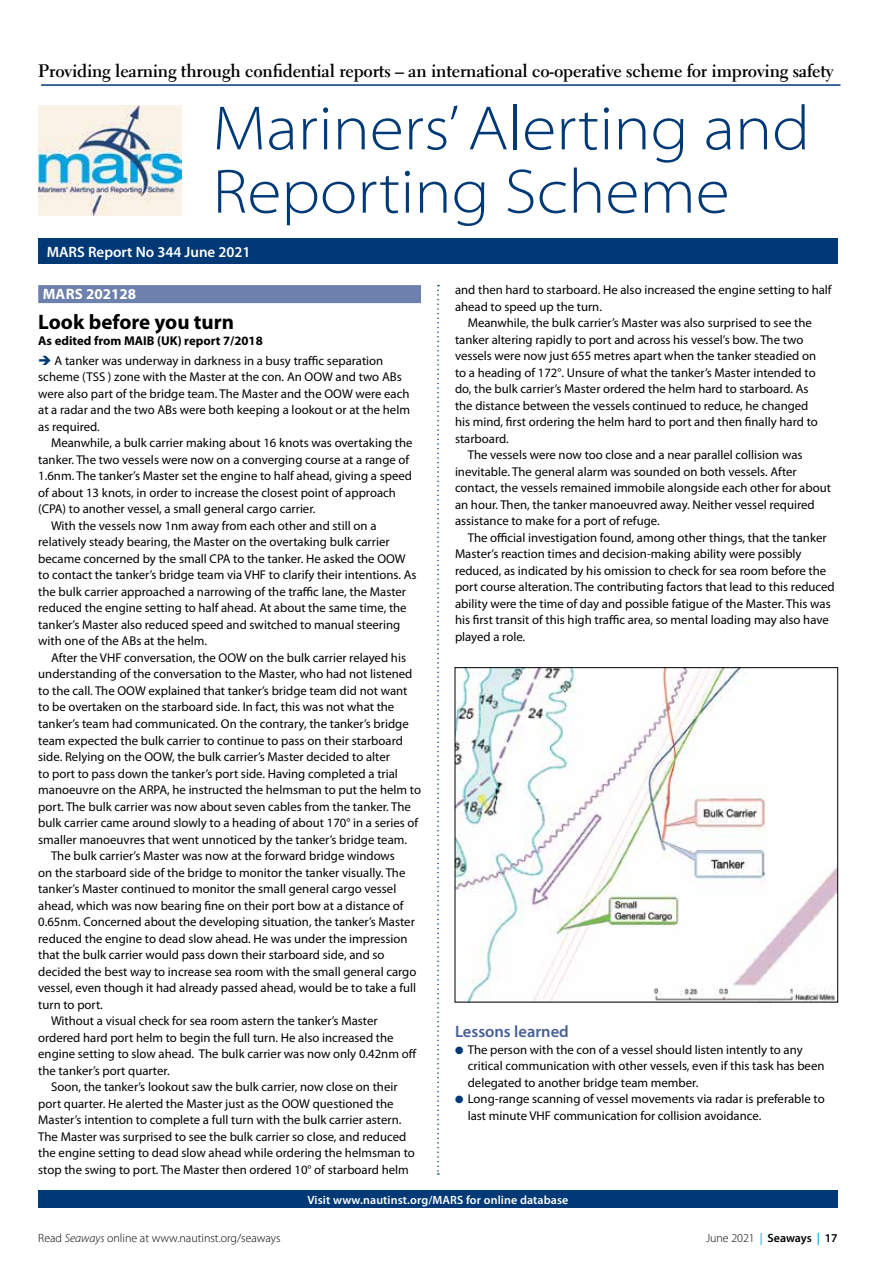
<style>
.page{position:relative;width:893px;height:1263px;background:#fff}
.page>*{position:absolute;margin:0;border:0;box-sizing:border-box;transform-origin:0 0}
.t1{font:300 semi-expanded 63px/63.3px "Myriad Pro";color:#003976}
.t2{font:700 21px "Myriad Pro";color:#000}
.t3{font:700 18px "Electra LT Std";letter-spacing:-.01em;color:#000}
.t4{font:600 16.5px "Myriad Pro";color:#455f95}
.t5{font:600 15px "Myriad Pro";color:#fff}
.t6{font:700 15px "Myriad Pro";color:#fff}
.t7{font:12.75px/16.5px "Myriad Pro";color:#000}
.t8{font:700 12.75px "Myriad Pro";color:#000}
.t9{font:300 12px "Myriad Pro";color:#000}
.t10{font:600 12px "Myriad Pro";letter-spacing:.01em;color:#fff}
.t11{font:600 12px "Myriad Pro";letter-spacing:-.005em;color:#000}
.s1{color:#003976}
.s2{font-style:italic}
.s3{font-weight:300}
.s4{font-weight:400;color:#00a4e3}
.s5{color:#00a4e3}
</style>
<div class="page">
<hr style="left:41px;top:84px;width:799px;height:2px;background:#003976">
<img style="left:38px;top:105px;width:144px;height:110px">
<div style="left:38px;top:238px;width:800px;height:26px;background:#003976"></div>
<svg style="left:437px;top:285px;width:2px;height:890px"></svg>
<div style="left:38px;top:1191px;width:800px;height:17px;background:#003976"></div>
<div style="left:38px;top:285px;width:383px;height:18px;background:#6e80ad"></div>
<img style="left:457px;top:669px;width:379px;height:331px">
<div style="left:455px;top:667px;width:383px;height:335px;border:1px solid #000"></div>
<h3 class="t3" style="left:38px;top:59px;width:797px">Providing learning through confidential reports – an international co-operative scheme for improving safety</h3>
<h1 class="t1" style="left:213px;top:97px;width:599px">Mariners’ Alerting and<br>Reporting Scheme</h1>
<p class="t5" style="left:47px;top:242px;width:205px">MARS Report No 344 June 2021</p>
<p class="t7" style="left:455px;top:282px;width:378px">and then hard to starboard. He also increased the engine setting to half</p>
<p class="t7" style="left:455px;top:298px;width:149px">ahead to speed up the turn.</p>
<p class="t7" style="left:468px;top:315px;width:346px">Meanwhile, the bulk carrier’s Master was also surprised to see the</p>
<p class="t7" style="left:455px;top:331px;width:350px">tanker altering rapidly to port and across his vessel’s bow. The two</p>
<p class="t7" style="left:455px;top:348px;width:363px">vessels were now just 655 metres apart when the tanker steadied on</p>
<p class="t7" style="left:455px;top:364px;width:362px">to a heading of 172°. Unsure of what the tanker’s Master intended to</p>
<p class="t7" style="left:455px;top:381px;width:355px">do, the bulk carrier’s Master ordered the helm hard to starboard. As</p>
<p class="t7" style="left:455px;top:397px;width:355px">the distance between the vessels continued to reduce, he changed</p>
<p class="t7" style="left:455px;top:414px;width:364px">his mind, first ordering the helm hard to port and then finally hard to</p>
<p class="t7" style="left:455px;top:430px;width:55px">starboard.</p>
<p class="t7" style="left:468px;top:447px;width:336px">The vessels were now too close and a near parallel collision was</p>
<p class="t7" style="left:455px;top:463px;width:343px">inevitable. The general alarm was sounded on both vessels. After</p>
<p class="t7" style="left:455px;top:480px;width:377px">contact, the vessels remained immobile alongside each other for about</p>
<p class="t7" style="left:455px;top:496px;width:361px">an hour. Then, the tanker manoeuvred away. Neither vessel required</p>
<p class="t7" style="left:455px;top:513px;width:206px">assistance to make for a port of refuge.</p>
<p class="t7" style="left:468px;top:529px;width:360px">The official investigation found, among other things, that the tanker</p>
<p class="t7" style="left:455px;top:546px;width:348px">Master’s reaction times and decision-making ability were possibly</p>
<p class="t7" style="left:455px;top:562px;width:373px">reduced, as indicated by his omission to check for sea room before the</p>
<p class="t7" style="left:455px;top:579px;width:381px">port course alteration. The contributing factors that lead to this reduced</p>
<p class="t7" style="left:455px;top:595px;width:377px">ability were the time of day and possible fatigue of the Master. This was</p>
<p class="t7" style="left:455px;top:612px;width:375px">his first transit of this high traffic area, so mental loading may also have</p>
<p class="t7" style="left:455px;top:628px;width:72px">played a role.</p>
<p class="t6" style="left:43px;top:284px;width:95px">MARS 202128</p>
<h2 class="t2" style="left:38px;top:308px;width:197px">Look before you turn</h2>
<p class="t8" style="left:38px;top:333px;width:226px">As edited from MAIB (UK) report 7/2018</p>
<p class="t7" style="left:38px;top:352px;width:373px"><span class="s1">➔</span> A tanker was underway in darkness in a busy traffic separation scheme (TSS ) zone with the Master at the con. An OOW and two ABs were also part of the bridge team. The Master and the OOW were each at a radar and the two ABs were both keeping a lookout or at the helm as required.</p>
<p class="t7" style="left:51px;top:434px;width:363px">Meanwhile, a bulk carrier making about 16 knots was overtaking the</p>
<p class="t7" style="left:38px;top:451px;width:372px">tanker. The two vessels were now on a converging course at a range of</p>
<p class="t7" style="left:38px;top:468px;width:375px">1.6nm. The tanker’s Master set the engine to half ahead, giving a speed</p>
<p class="t7" style="left:38px;top:484px;width:359px">of about 13 knots, in order to increase the closest point of approach</p>
<p class="t7" style="left:38px;top:501px;width:279px">(CPA) to another vessel, a small general cargo carrier.</p>
<p class="t7" style="left:51px;top:517px;width:327px">With the vessels now 1nm away from each other and still on a</p>
<p class="t7" style="left:38px;top:534px;width:353px">relatively steady bearing, the Master on the overtaking bulk carrier</p>
<p class="t7" style="left:38px;top:550px;width:369px">became concerned by the small CPA to the tanker. He asked the OOW</p>
<p class="t7" style="left:38px;top:567px;width:380px">to contact the tanker’s bridge team via VHF to clarify their intentions. As</p>
<p class="t7" style="left:38px;top:583px;width:369px">the bulk carrier approached a narrowing of the traffic lane, the Master</p>
<p class="t7" style="left:38px;top:600px;width:370px">reduced the engine setting to half ahead. At about the same time, the</p>
<p class="t7" style="left:38px;top:616px;width:363px">tanker’s Master also reduced speed and switched to manual steering</p>
<p class="t7" style="left:38px;top:633px;width:170px">with one of the ABs at the helm.</p>
<p class="t7" style="left:51px;top:649px;width:356px">After the VHF conversation, the OOW on the bulk carrier relayed his</p>
<p class="t7" style="left:38px;top:666px;width:376px">understanding of the conversation to the Master, who had not listened</p>
<p class="t7" style="left:38px;top:682px;width:371px">to the call. The OOW explained that tanker’s bridge team did not want</p>
<p class="t7" style="left:38px;top:699px;width:358px">to be overtaken on the starboard side. In fact, this was not what the</p>
<p class="t7" style="left:38px;top:715px;width:372px">tanker’s team had communicated. On the contrary, the tanker’s bridge</p>
<p class="t7" style="left:38px;top:732px;width:366px">team expected the bulk carrier to continue to pass on their starboard</p>
<p class="t7" style="left:38px;top:748px;width:353px">side. Relying on the OOW, the bulk carrier’s Master decided to alter</p>
<p class="t7" style="left:38px;top:765px;width:361px">to port to pass down the tanker’s port side. Having completed a trial</p>
<p class="t7" style="left:38px;top:781px;width:384px">manoeuvre on the ARPA, he instructed the helmsman to put the helm to</p>
<p class="t7" style="left:38px;top:798px;width:374px">port. The bulk carrier was now about seven cables from the tanker. The</p>
<p class="t7" style="left:38px;top:814px;width:381px">bulk carrier came around slowly to a heading of about 170° in a series of</p>
<p class="t7" style="left:38px;top:831px;width:370px">smaller manoeuvres that went unnoticed by the tanker’s bridge team.</p>
<p class="t7" style="left:51px;top:847px;width:345px">The bulk carrier’s Master was now at the forward bridge windows</p>
<p class="t7" style="left:38px;top:864px;width:369px">on the starboard side of the bridge to monitor the tanker visually. The</p>
<p class="t7" style="left:38px;top:880px;width:360px">tanker’s Master continued to monitor the small general cargo vessel</p>
<p class="t7" style="left:38px;top:897px;width:367px">ahead, which was now bearing fine on their port bow at a distance of</p>
<p class="t7" style="left:38px;top:913px;width:378px">0.65nm. Concerned about the developing situation, the tanker’s Master</p>
<p class="t7" style="left:38px;top:930px;width:371px">reduced the engine to dead slow ahead. He was under the impression</p>
<p class="t7" style="left:38px;top:946px;width:348px">that the bulk carrier would pass down their starboard side, and so</p>
<p class="t7" style="left:38px;top:963px;width:380px">decided the best way to increase sea room with the small general cargo</p>
<p class="t7" style="left:38px;top:979px;width:379px">vessel, even though it had already passed ahead, would be to take a full</p>
<p class="t7" style="left:38px;top:996px;width:66px">turn to port.</p>
<p class="t7" style="left:51px;top:1012px;width:328px">Without a visual check for sea room astern the tanker’s Master</p>
<p class="t7" style="left:38px;top:1029px;width:357px">ordered hard port helm to begin the full turn. He also increased the</p>
<p class="t7" style="left:38px;top:1045px;width:380px">engine setting to slow ahead. The bulk carrier was now only 0.42nm off</p>
<p class="t7" style="left:38px;top:1062px;width:133px">the tanker’s port quarter.</p>
<p class="t7" style="left:51px;top:1078px;width:348px">Soon, the tanker’s lookout saw the bulk carrier, now close on their</p>
<p class="t7" style="left:38px;top:1095px;width:357px">port quarter. He alerted the Master just as the OOW questioned the</p>
<p class="t7" style="left:38px;top:1111px;width:365px">Master’s intention to complete a full turn with the bulk carrier astern.</p>
<p class="t7" style="left:38px;top:1128px;width:370px">The Master was surprised to see the bulk carrier so close, and reduced</p>
<p class="t7" style="left:38px;top:1144px;width:378px">the engine setting to dead slow ahead while ordering the helmsman to</p>
<p class="t7" style="left:38px;top:1161px;width:372px">stop the swing to port. The Master then ordered 10° of starboard helm</p>
<p class="t4" style="left:455px;top:1021px;width:115px">Lessons learned</p>
<p class="t7" style="left:468px;top:1041px;width:358px;text-indent:-13px"><span class="s1">●</span> The person with the con of a vessel should listen intently to any critical communication with other vessels, even if this task has been delegated to another bridge team member.</p>
<p class="t7" style="left:468px;top:1090px;width:358px;text-indent:-13px"><span class="s1">●</span> Long-range scanning of vessel movements via radar is preferable to last minute VHF communication for collision avoidance.</p>
<p class="t10" style="left:307px;top:1192px;width:262px">Visit www.nautinst.org/MARS for online database</p>
<p class="t9" style="left:38px;top:1231px;width:244px">Read <span class="s2">Seaways</span> online at www.nautinst.org/seaways</p>
<p class="t11" style="left:706px;top:1230px;width:133px"><span class="s3">June 2021</span> <span class="s4">|</span> Seaways <span class="s5">|</span> 17</p>
</div>
